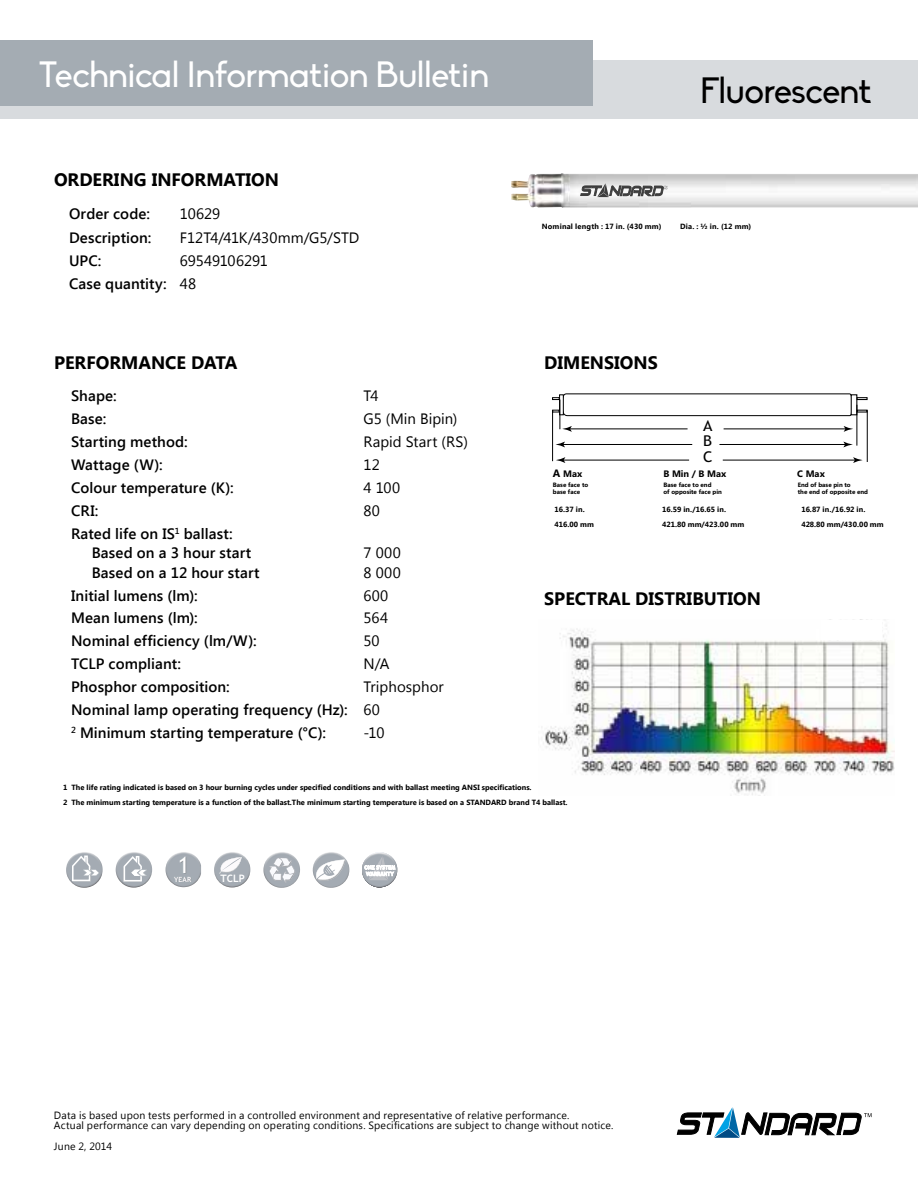
<style>
.page{position:relative;width:918px;height:1188px;background:#fff}
.page>*{position:absolute;margin:0;border:0;box-sizing:border-box;transform-origin:0 0}
.t1{font:36px "Biko";letter-spacing:-.015em;color:#fff}
.t2{font:36px "Biko";letter-spacing:-.015em;color:#000}
.t3{font:22.8px "Trebuchet MS";color:#fff}
.t4{font:700 18px "Segoe UI";color:#000}
.t5{font:600 15px/19.5px "Segoe UI";letter-spacing:.005em;color:#000}
.t6{font:15px/19.5px "Segoe UI";color:#000}
.t7{font:14.85px/15.6px "Trebuchet MS";color:#000;text-align:justify;scale:1.07 1}
.t8{font:10.5px/10.5px "Segoe UI";letter-spacing:.02em;color:#000}
.t9{font:700 10.2px "Trebuchet MS";color:#fff}
.t10{font:700 9.3px "Segoe UI";color:#000}
.t11{font:700 7.5px/15px "Segoe UI";color:#000}
.t12{font:700 7.5px "Segoe UI";letter-spacing:.025em;color:#000}
.t13{font:700 7.2px "Trebuchet MS";color:#fcfafc}
.t14{font:700 6.3px/7.8px "Segoe UI";color:#000}
.s1{font-weight:600}
.s2{font-weight:400}
.s3{font-size:10.65px}
</style>
<div class="page">
<svg style="left:676px;top:1107px;width:196px;height:31px"></svg>
<div style="left:0;top:61px;width:918px;height:58px;background:#d8dbde"></div>
<div style="left:0;top:41px;width:593px;height:65px;background:#a4acb3"></div>
<img style="left:541px;top:619px;width:353px;height:176px">
<div style="left:821px;top:620px;width:60px;height:20px;background:#fff"></div>
<img style="left:511px;top:173px;width:407px;height:35px">
<svg style="left:580px;top:183px;width:87px;height:14px"></svg>
<hr style="left:552px;top:410px;width:1px;height:51px;background:#000">
<hr style="left:856px;top:405px;width:1px;height:41px;background:#000">
<hr style="left:867px;top:410px;width:1px;height:52px;background:#000">
<svg style="left:552px;top:393px;width:316px;height:39px"></svg>
<hr style="left:562px;top:444px;width:130px;height:1px;background:#000">
<svg style="left:556px;top:442px;width:9px;height:5px"></svg>
<hr style="left:719px;top:444px;width:127px;height:1px;background:#000">
<svg style="left:843px;top:442px;width:10px;height:5px"></svg>
<hr style="left:563px;top:460px;width:126px;height:1px;background:#000">
<svg style="left:556px;top:457px;width:9px;height:6px"></svg>
<hr style="left:723px;top:460px;width:133px;height:1px;background:#000">
<svg style="left:853px;top:457px;width:10px;height:6px"></svg>
<img style="left:214px;top:852px;width:36px;height:35px">
<svg style="left:217px;top:857px;width:25px;height:19px"></svg>
<img style="left:362px;top:852px;width:17px;height:35px">
<img style="left:379px;top:852px;width:19px;height:35px">
<img style="left:383px;top:856px;width:5px;height:9px">
<img style="left:368px;top:856px;width:15px;height:9px">
<img style="left:368px;top:876px;width:20px;height:4px">
<svg style="left:364px;top:865px;width:32px;height:11px"></svg>
<img style="left:282px;top:853px;width:18px;height:35px">
<img style="left:263px;top:852px;width:19px;height:36px">
<svg style="left:268px;top:857px;width:28px;height:26px"></svg>
<img style="left:84px;top:853px;width:19px;height:35px">
<img style="left:66px;top:852px;width:18px;height:36px">
<svg style="left:72px;top:856px;width:28px;height:25px"></svg>
<img style="left:331px;top:853px;width:19px;height:35px">
<img style="left:317px;top:852px;width:14px;height:36px">
<img style="left:345px;top:860px;width:1px;height:21px">
<svg style="left:313px;top:859px;width:32px;height:26px"></svg>
<img style="left:177px;top:853px;width:24px;height:34px">
<img style="left:166px;top:852px;width:18px;height:25px">
<img style="left:181px;top:857px;width:5px;height:17px">
<img style="left:175px;top:877px;width:17px;height:5px">
<img style="left:127px;top:853px;width:25px;height:35px">
<img style="left:117px;top:852px;width:16px;height:12px">
<img style="left:123px;top:858px;width:18px;height:24px">
<svg style="left:124px;top:856px;width:24px;height:25px"></svg>
<h1 class="t1" style="left:39px;top:54px;width:452px">Technical Information Bulletin</h1>
<h3 class="t4" style="left:54px;top:167px;width:227px">ORDERING INFORMATION</h3>
<h3 class="t5" style="left:69px;top:203px;width:82px">Order code:</h3>
<h3 class="t6" style="left:180px;top:203px;width:42px">10629</h3>
<h3 class="t5" style="left:69px;top:227px;width:84px">Description:</h3>
<h3 class="t6" style="left:180px;top:227px;width:181px">F12T4/41K/430mm/G5/STD</h3>
<h3 class="t5" style="left:69px;top:250px;width:34px">UPC:</h3>
<h3 class="t6" style="left:69px;top:248px;width:200px;line-height:23px;text-indent:111px">69549106291<br><span class="s1">Case quantity:</span> 48</h3>
<h1 class="t2" style="left:701px;top:70px;width:172px">Fluorescent</h1>
<p class="t12" style="left:542px;top:221px;width:121px">Nominal length : 17 in. (430 mm)</p>
<p class="t11" style="left:680px;top:219px;width:73px">Dia. : ½ in. (12 mm)</p>
<h3 class="t4" style="left:54px;top:349px;width:185px">PERFORMANCE DATA</h3>
<h3 class="t4" style="left:544px;top:349px;width:115px">DIMENSIONS</h3>
<h3 class="t5" style="left:71px;top:385px;width:47px">Shape:</h3>
<h3 class="t6" style="left:364px;top:385px;width:17px">T4</h3>
<h3 class="t5" style="left:71px;top:408px;width:37px">Base:</h3>
<h3 class="t6" style="left:364px;top:408px;width:95px">G5 (Min Bipin)</h3>
<h3 class="t5" style="left:71px;top:431px;width:118px">Starting method:</h3>
<h3 class="t6" style="left:364px;top:431px;width:106px">Rapid Start (RS)</h3>
<h3 class="t5" style="left:71px;top:454px;width:93px">Wattage (W):</h3>
<h3 class="t6" style="left:364px;top:454px;width:18px">12</h3>
<h3 class="t5" style="left:71px;top:477px;width:164px">Colour temperature (K):</h3>
<h3 class="t6" style="left:364px;top:477px;width:38px">4 100</h3>
<h3 class="t5" style="left:71px;top:500px;width:29px">CRI:</h3>
<h3 class="t6" style="left:364px;top:500px;width:18px">80</h3>
<h3 class="t5" style="left:92px;top:523px;width:169px;text-indent:-21px">Rated life on IS<sup>1</sup> ballast:<br>Based on a 3 hour start<br>Based on a 12 hour start</h3>
<h3 class="t6" style="left:364px;top:542px;width:39px">7 000<br>8 000</h3>
<h3 class="t5" style="left:71px;top:585px;width:128px">Initial lumens (lm):</h3>
<h3 class="t6" style="left:364px;top:585px;width:26px">600</h3>
<h3 class="t5" style="left:71px;top:608px;width:128px">Mean lumens (lm):</h3>
<h3 class="t6" style="left:364px;top:608px;width:26px">564</h3>
<h3 class="t5" style="left:71px;top:631px;width:187px">Nominal efficiency (lm/W):</h3>
<h3 class="t6" style="left:364px;top:631px;width:18px">50</h3>
<h3 class="t5" style="left:71px;top:654px;width:111px">TCLP compliant:</h3>
<h3 class="t6" style="left:364px;top:654px;width:27px">N/A</h3>
<h3 class="t5" style="left:71px;top:676px;width:160px">Phosphor composition:</h3>
<h3 class="t5" style="left:71px;top:675px;width:374px;line-height:23px;text-indent:292px"><span class="s2">Triphosphor<br></span>Nominal lamp operating frequency (Hz): <span class="s2">60<br></span><sup>2</sup> Minimum starting temperature (°C):</h3>
<h3 class="t6" style="left:364px;top:722px;width:22px">-10</h3>
<p class="t10" style="left:553px;top:467px;width:31px"><span class="s3">A</span> Max</p>
<p class="t14" style="left:553px;top:480px;width:37px">Base face to base face</p>
<h3 class="t7" style="left:703px;top:418px;width:10px">A B C</h3>
<p class="t14" style="left:664px;top:480px;width:60px">Base face to end<br>of opposite face pin</p>
<p class="t10" style="left:663px;top:467px;width:64px">B Min / B Max</p>
<p class="t10" style="left:797px;top:467px;width:29px">C Max</p>
<p class="t14" style="left:798px;top:480px;width:72px">End of base pin to<br>the end of opposite end</p>
<p class="t11" style="left:555px;top:502px;width:41px">16.37 in.<br>416.00 mm</p>
<p class="t11" style="left:662px;top:502px;width:84px">16.59 in./16.65 in.<br>421.80 mm/423.00 mm</p>
<p class="t11" style="left:801px;top:502px;width:84px">16.87 in./16.92 in.<br>428.80 mm/430.00 mm</p>
<h3 class="t4" style="left:544px;top:586px;width:218px">SPECTRAL DISTRIBUTION</h3>
<p class="t11" style="left:63px;top:780px;width:506px">1 The life rating indicated is based on 3 hour burning cycles under specified conditions and with ballast meeting ANSI specifications.<br>2 The minimum starting temperature is a function of the ballast.The minimum starting temperature is based on a STANDARD brand T4 ballast.</p>
<h2 class="t3" style="left:178px;top:852px;width:13px">1</h2>
<p class="t13" style="left:174px;top:875px;width:19px">YEAR</p>
<h3 class="t9" style="left:221px;top:872px;width:26px">TCLP</h3>
<h3 class="t8" style="left:54px;top:1109px;width:561px">Data is based upon tests performed in a controlled environment and representative of relative performance.<br>Actual performance can vary depending on operating conditions. Specifications are subject to change without notice.</h3>
<h3 class="t8" style="left:54px;top:1141px;width:60px">June 2, 2014</h3>
</div>
